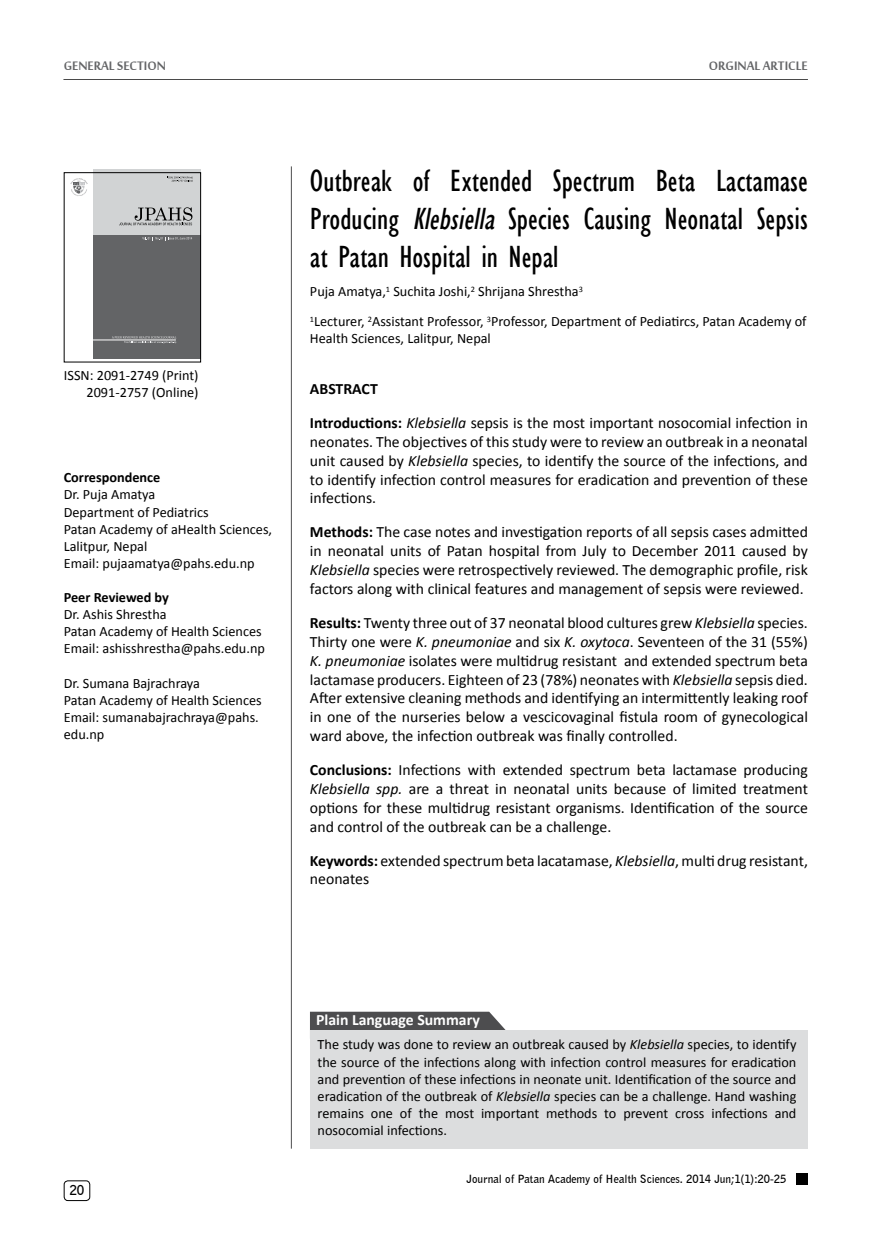
<style>
.page{position:relative;width:893px;height:1255px;background:#fff}
.page>*{position:absolute;margin:0;border:0;box-sizing:border-box;transform-origin:0 0}
.t1{font:condensed 31.5px/37.8px "Gill Sans";color:#000;text-align:justify}
.t2{font:18.75px "Mool Boran";color:#636466}
.t3{font:15.75px/18.9px "Calibri";color:#000;text-align:justify}
.t4{font:700 15.75px "Calibri";color:#fff}
.t5{font:14.25px/17.1px "Calibri";color:#000}
.t6{font:700 14.25px "Calibri";color:#000}
.t7{font:700 13.5px "Bell Gothic BT";color:#000}
.t8{font:700 11.25px "Bell Gothic BT";color:#000}
.s1{font-style:italic}
.s2{font-weight:700}
</style>
<div class="page">
<hr style="left:63px;top:78px;width:745px;height:2px;background:#000">
<div style="left:796px;top:1173px;width:12px;height:11px;background:#000"></div>
<div style="left:64px;top:1180px;width:26px;height:20px;border:1px solid #000;border-radius:4px"></div>
<svg style="left:310px;top:1011px;width:195px;height:18px;background:#5b5b5d"></svg>
<hr style="left:291px;top:166px;width:1px;height:982px;background:#4d4d4f">
<div style="left:310px;top:1029px;width:498px;height:119px;background:#dcddde"></div>
<div style="left:93px;top:169px;width:108px;height:65px;background:#d1d3d4"></div>
<div style="left:93px;top:235px;width:108px;height:124px;background:#636466"></div>
<svg style="left:168px;top:176px;width:25px;height:6px"></svg>
<svg style="left:119px;top:207px;width:73px;height:18px"></svg>
<svg style="left:142px;top:237px;width:50px;height:3px"></svg>
<svg style="left:112px;top:336px;width:64px;height:7px"></svg>
<hr style="left:93px;top:340px;width:83px;height:1px;background:#fff">
<svg style="left:70px;top:178px;width:18px;height:18px"></svg>
<div style="left:64px;top:172px;width:137px;height:190px;border:1px solid #000"></div>
<p class="t2" style="left:64px;top:52px;width:104px">GENERAL SECTION</p>
<p class="t2" style="left:709px;top:52px;width:100px">ORGINAL ARTICLE</p>
<p class="t5" style="left:64px;top:367px;width:136px;text-align:right">ISSN: 2091-2749 (Print)<br>2091-2757 (Online)</p>
<p class="t6" style="left:64px;top:468px;width:98px">Correspondence</p>
<p class="t5" style="left:64px;top:486px;width:210px">Dr. Puja Amatya<br>Department of Pediatrics<br>Patan Academy of aHealth Sciences,<br>Lalitpur, Nepal<br>Email: pujaamatya@pahs.edu.np</p>
<p class="t6" style="left:64px;top:588px;width:107px">Peer Reviewed by</p>
<p class="t5" style="left:64px;top:606px;width:203px">Dr. Ashis Shrestha<br>Patan Academy of Health Sciences<br>Email: ashisshrestha@pahs.edu.np</p>
<p class="t5" style="left:64px;top:674px;width:199px">Dr. Sumana Bajrachraya<br>Patan Academy of Health Sciences<br>Email: sumanabajrachraya@pahs. edu.np</p>
<h1 class="t1" style="left:310px;top:162px;width:499px">Outbreak of Extended Spectrum Beta Lactamase Producing <span class="s1">Klebsiella</span> Species Causing Neonatal Sepsis at Patan Hospital in Nepal</h1>
<p class="t5" style="left:310px;top:277px;width:498px;line-height:29.8px">Puja Amatya,<sup>1</sup> Suchita Joshi,<sup>2</sup> Shrijana Shrestha<sup>3<br>1</sup>Lecturer, <sup>2</sup>Assistant Professor, <sup>3</sup>Professor, Department of Pediatircs, Patan Academy of</p>
<p class="t5" style="left:310px;top:330px;width:182px">Health Sciences, Lalitpur, Nepal</p>
<p class="t3" style="left:310px;top:372px;width:499px;line-height:33.8px"><span class="s2">ABSTRACT<br>Introductions:</span> <span class="s1">Klebsiella</span> sepsis is the most important nosocomial infection in</p>
<p class="t3" style="left:310px;top:432px;width:499px">neonates. The objectives of this study were to review an outbreak in a neonatal unit caused by <span class="s1">Klebsiella</span> species, to identify the source of the infections, and to identify infection control measures for eradication and prevention of these infections.</p>
<p class="t3" style="left:310px;top:522px;width:499px"><span class="s2">Methods:</span> The case notes and investigation reports of all sepsis cases admitted in neonatal units of Patan hospital from July to December 2011 caused by <span class="s1">Klebsiella</span> species were retrospectively reviewed. The demographic profile, risk factors along with clinical features and management of sepsis were reviewed.</p>
<p class="t3" style="left:310px;top:613px;width:499px"><span class="s2">Results:</span> Twenty three out of 37 neonatal blood cultures grew <span class="s1">Klebsiella</span> species.<br>Thirty one were <span class="s1">K. pneumoniae</span> and six <span class="s1">K. oxytoca</span>. Seventeen of the 31 (55%)<br><span class="s1">K. pneumoniae</span> isolates were multidrug resistant and extended spectrum beta lactamase producers. Eighteen of 23 (78%) neonates with <span class="s1">Klebsiella</span> sepsis died.<br>After extensive cleaning methods and identifying an intermittently leaking roof in one of the nurseries below a vescicovaginal fistula room of gynecological ward above, the infection outbreak was finally controlled.</p>
<p class="t3" style="left:310px;top:760px;width:499px"><span class="s2">Conclusions:</span> Infections with extended spectrum beta lactamase producing <span class="s1">Klebsiella spp.</span> are a threat in neonatal units because of limited treatment options for these multidrug resistant organisms. Identification of the source and control of the outbreak can be a challenge.</p>
<p class="t3" style="left:310px;top:850px;width:499px"><span class="s2">Keywords:</span> extended spectrum beta lacatamase, <span class="s1">Klebsiella</span>, multi drug resistant, neonates</p>
<p class="t7" style="left:69px;top:1180px;width:17px">20</p>
<p class="t4" style="left:316px;top:1009px;width:165px">Plain Language Summary</p>
<p class="t5" style="left:318px;top:1036px;width:480px;text-align:justify">The study was done to review an outbreak caused by <span class="s1">Klebsiella</span> species, to identify the source of the infections along with infection control measures for eradication and prevention of these infections in neonate unit. Identification of the source and eradication of the outbreak of <span class="s1">Klebsiella</span> species can be a challenge. Hand washing remains one of the most important methods to prevent cross infections and nosocomial infections.</p>
<p class="t8" style="left:466px;top:1171px;width:321px">Journal of Patan Academy of Health Sciences. 2014 Jun;1(1):20-25</p>
</div>
